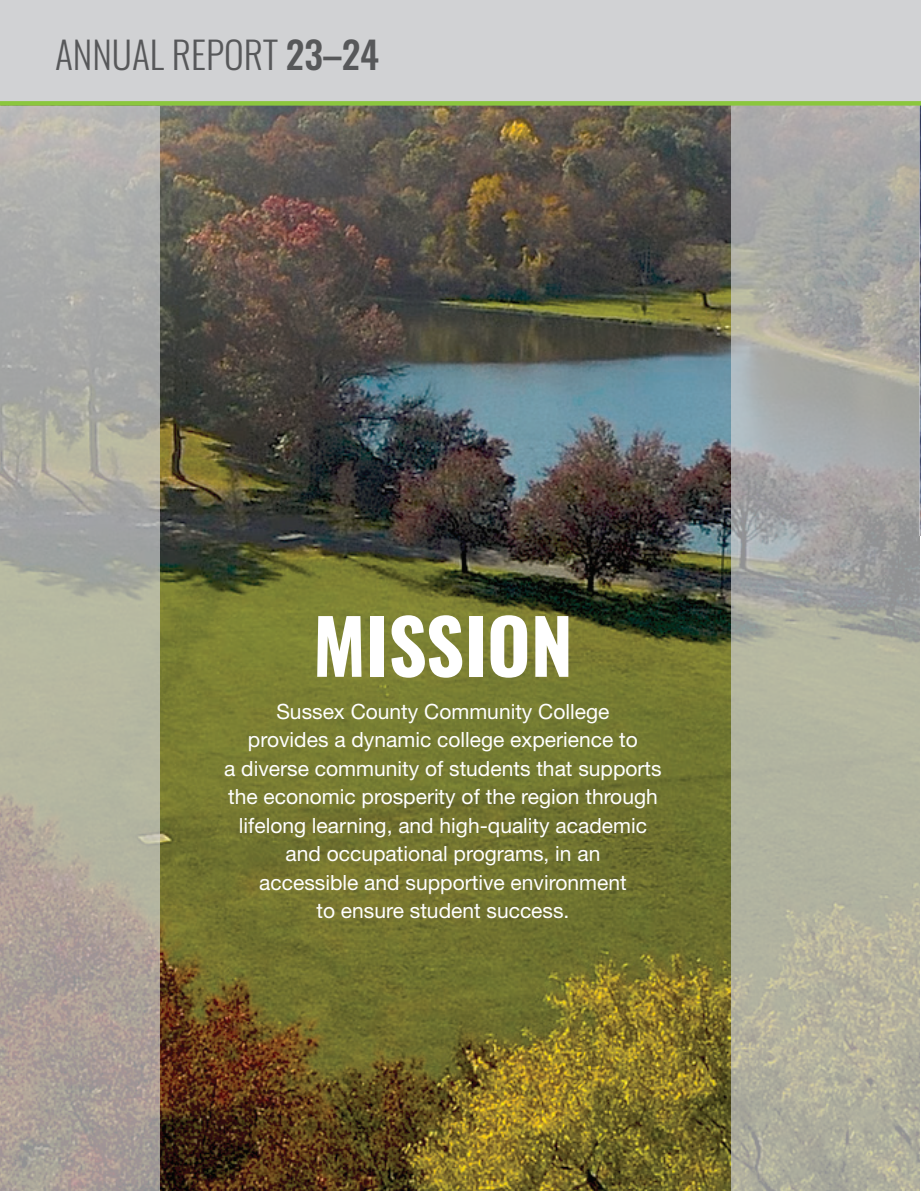
<style>
.page{position:relative;width:921px;height:1191px;background:#fff}
.page>*{position:absolute;margin:0;border:0;box-sizing:border-box;transform-origin:0 0}
.Heading_Sub{font:700 75px "Oswald";color:#fff}
.Heading_24_pt{font:300 37.5px "Oswald";color:#57585a}
.Heading_Sub-2{font:21px "Helvetica Neue LT Std";color:#fff}
.s1{font-weight:500}
</style>
<div class="page">
<img style="left:159px;top:106px;width:572px;height:1085px">
<svg style="left:0;top:106px;width:159px;height:1085px"></svg>
<img style="left:919px;top:106px;width:2px;height:430px">
<svg style="left:731px;top:106px;width:188px;height:1085px"></svg>
<div style="left:0;top:0;width:921px;height:103px;background:#d1d2d4"></div>
<div style="left:0;top:101px;width:921px;height:5px;background:#8bc63e"></div>
<p class="Heading_24_pt" style="left:55px;top:22px;width:325px">ANNUAL REPORT <span class="s1">23–24</span></p>
<p class="Heading_Sub" style="left:313px;top:607px;width:261px">MISSION</p>
<p class="Heading_Sub-2" style="left:276px;top:699px;width:334px">Sussex County Community College</p>
<p class="Heading_Sub-2" style="left:248px;top:727px;width:391px">provides a dynamic college experience to</p>
<p class="Heading_Sub-2" style="left:224px;top:756px;width:439px">a diverse community of students that supports</p>
<p class="Heading_Sub-2" style="left:228px;top:784px;width:431px">the economic prosperity of the region through</p>
<p class="Heading_Sub-2" style="left:239px;top:813px;width:410px">lifelong learning, and high-quality academic</p>
<p class="Heading_Sub-2" style="left:285px;top:841px;width:316px">and occupational programs, in an</p>
<p class="Heading_Sub-2" style="left:259px;top:870px;width:369px">accessible and supportive environment</p>
<p class="Heading_Sub-2" style="left:316px;top:898px;width:254px">to ensure student success.</p>
</div>
